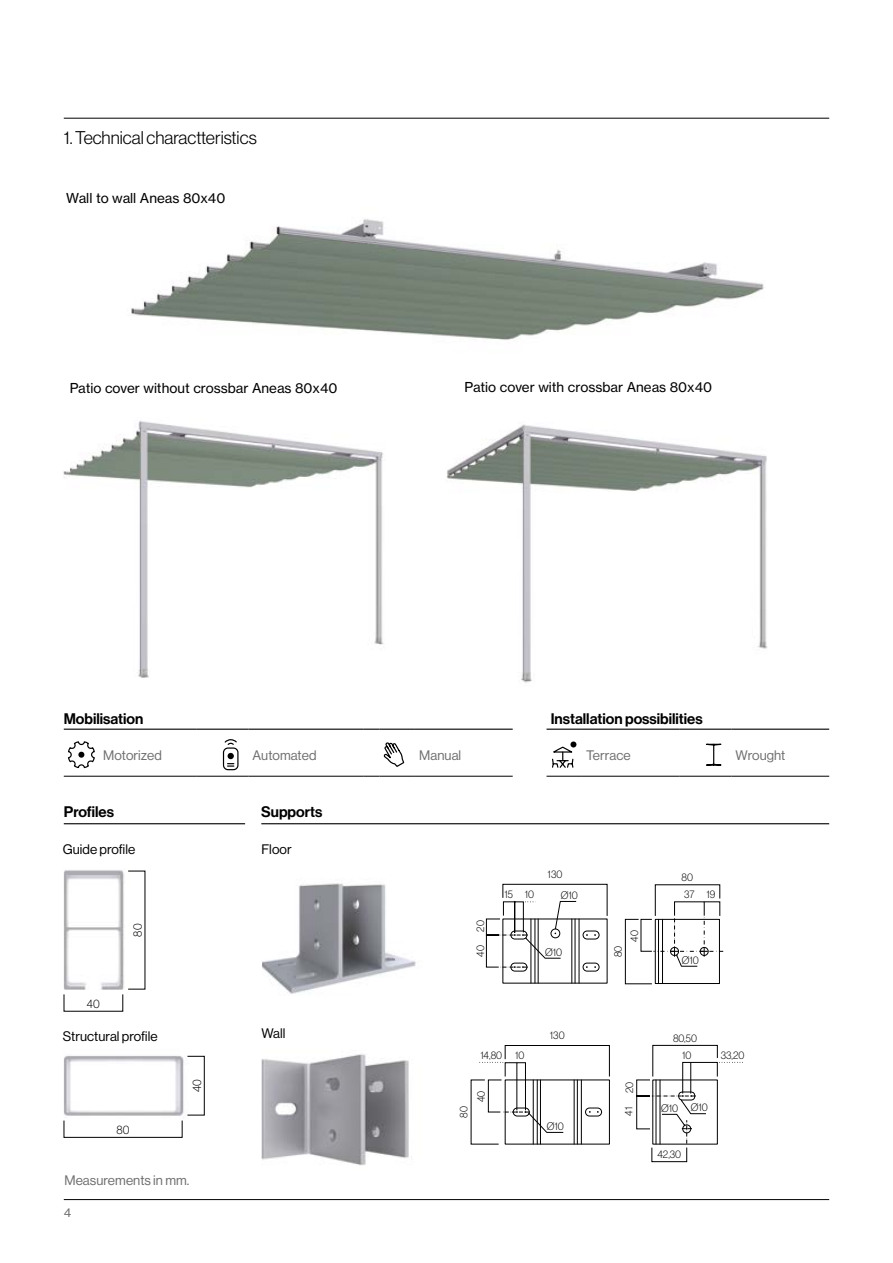
<style>
.page{position:relative;width:893px;height:1263px;background:#fff}
.page>*{position:absolute;margin:0;border:0;box-sizing:border-box;transform-origin:0 0}
.t1{font:18px "N Haas Grotesk DS Pro 45 Lt";color:#000}
.t2{font:15px "N Haas Grotesk DS Pro 65 Md";color:#000}
.t3{font:13.5px "N Haas Grotesk TX Pro 55 Rg";color:#000}
.t4{font:13.5px "N Haas Grotesk DS Pro 55 Rg";letter-spacing:.005em;color:#706f6f}
.t5{font:13.5px "N Haas Grotesk DS Pro 55 Rg";letter-spacing:.005em;color:#000}
.t6{font:12px "N Haas Grotesk DS Pro 35 X Lt";letter-spacing:-.005em;color:#000}
.t7{font:12px "N Haas Grotesk TX Pro 55 Rg";color:#706f6f}
.t8{font:10.8px/17.1px "N Haas Grotesk DS Pro 35 X Lt";color:#000}
</style>
<div class="page">
<hr style="left:64px;top:1199px;width:765px;height:1px;background:#000">
<img style="left:131px;top:219px;width:633px;height:122px">
<hr style="left:64px;top:823px;width:181px;height:1px;background:#000">
<img style="left:63px;top:420px;width:321px;height:258px">
<img style="left:446px;top:424px;width:321px;height:259px">
<svg style="left:363px;top:729px;width:16px;height:1px"></svg>
<hr style="left:379px;top:729px;width:36px;height:1px;background:#000">
<hr style="left:415px;top:729px;width:98px;height:1px;background:#000">
<hr style="left:64px;top:729px;width:35px;height:1px;background:#000">
<hr style="left:99px;top:729px;width:98px;height:1px;background:#000">
<svg style="left:197px;top:729px;width:16px;height:1px"></svg>
<hr style="left:213px;top:729px;width:35px;height:1px;background:#000">
<hr style="left:248px;top:729px;width:115px;height:1px;background:#000">
<hr style="left:64px;top:776px;width:35px;height:1px;background:#000">
<hr style="left:99px;top:776px;width:98px;height:1px;background:#000">
<svg style="left:197px;top:776px;width:16px;height:1px"></svg>
<hr style="left:213px;top:776px;width:35px;height:1px;background:#000">
<hr style="left:248px;top:776px;width:115px;height:1px;background:#000">
<svg style="left:363px;top:776px;width:16px;height:1px"></svg>
<hr style="left:379px;top:776px;width:36px;height:1px;background:#000">
<hr style="left:415px;top:776px;width:98px;height:1px;background:#000">
<svg style="left:68px;top:741px;width:27px;height:28px"></svg>
<svg style="left:222px;top:739px;width:17px;height:32px"></svg>
<svg style="left:383px;top:742px;width:22px;height:25px"></svg>
<hr style="left:546px;top:776px;width:36px;height:1px;background:#000">
<hr style="left:582px;top:776px;width:98px;height:1px;background:#000">
<svg style="left:680px;top:776px;width:16px;height:1px"></svg>
<hr style="left:696px;top:776px;width:35px;height:1px;background:#000">
<hr style="left:731px;top:776px;width:98px;height:1px;background:#000">
<hr style="left:546px;top:729px;width:36px;height:1px;background:#000">
<hr style="left:582px;top:729px;width:98px;height:1px;background:#000">
<svg style="left:680px;top:729px;width:16px;height:1px"></svg>
<hr style="left:696px;top:729px;width:35px;height:1px;background:#000">
<hr style="left:731px;top:729px;width:98px;height:1px;background:#000">
<svg style="left:552px;top:741px;width:24px;height:27px"></svg>
<svg style="left:706px;top:743px;width:16px;height:23px"></svg>
<img style="left:64px;top:870px;width:66px;height:120px">
<img style="left:64px;top:1055px;width:125px;height:70px">
<hr style="left:261px;top:823px;width:568px;height:1px;background:#000">
<img style="left:262px;top:883px;width:154px;height:111px">
<img style="left:262px;top:1054px;width:263px;height:112px">
<hr style="left:579px;top:919px;width:1px;height:64px;background:#000">
<hr style="left:575px;top:919px;width:1px;height:64px;background:#000">
<hr style="left:531px;top:919px;width:1px;height:64px;background:#000">
<hr style="left:535px;top:919px;width:1px;height:64px;background:#000">
<hr style="left:538px;top:919px;width:1px;height:64px;background:#000">
<hr style="left:571px;top:919px;width:1px;height:64px;background:#000">
<div style="left:511px;top:963px;width:16px;height:8px;border:1px solid #000;border-radius:4px"></div>
<div style="left:583px;top:963px;width:16px;height:8px;border:1px solid #000;border-radius:4px"></div>
<svg style="left:625px;top:884px;width:98px;height:100px"></svg>
<svg style="left:486px;top:884px;width:121px;height:84px"></svg>
<div style="left:652px;top:1147px;width:35px;height:15px;border:1px solid #000"></div>
<svg style="left:471px;top:1045px;width:139px;height:99px"></svg>
<svg style="left:636px;top:1045px;width:107px;height:99px"></svg>
<hr style="left:64px;top:118px;width:765px;height:1px;background:#000">
<h1 class="t1" style="left:64px;top:128px;width:195px">1. Technical charactteristics</h1>
<p class="t3" style="left:66px;top:190px;width:161px">Wall to wall Aneas 80x40</p>
<p class="t3" style="left:70px;top:380px;width:269px">Patio cover without crossbar Aneas 80x40</p>
<p class="t3" style="left:465px;top:379px;width:249px">Patio cover with crossbar Aneas 80x40</p>
<p class="t2" style="left:64px;top:709px;width:81px">Mobilisation</p>
<p class="t4" style="left:103px;top:747px;width:60px">Motorized</p>
<p class="t4" style="left:253px;top:747px;width:65px">Automated</p>
<p class="t4" style="left:419px;top:747px;width:44px">Manual</p>
<p class="t2" style="left:551px;top:709px;width:153px">Installation possibilities</p>
<p class="t4" style="left:586px;top:747px;width:46px">Terrace</p>
<p class="t4" style="left:736px;top:747px;width:51px">Wrought</p>
<p class="t2" style="left:64px;top:803px;width:52px">Profiles</p>
<p class="t5" style="left:63px;top:842px;width:74px">Guide profile</p>
<p class="t6" style="left:87px;top:997px;width:14px">40</p>
<p class="t6" style="left:131px;top:936px;width:14px;rotate:-90deg">80</p>
<p class="t5" style="left:63px;top:1028px;width:96px">Structural profile</p>
<p class="t6" style="left:117px;top:1123px;width:14px">80</p>
<p class="t6" style="left:190px;top:1092px;width:14px;rotate:-90deg">40</p>
<p class="t4" style="left:64px;top:1173px;width:126px">Measurements in mm.</p>
<p class="t7" style="left:64px;top:1205px;width:9px">4</p>
<p class="t2" style="left:261px;top:803px;width:63px">Supports</p>
<p class="t5" style="left:261px;top:842px;width:32px">Floor</p>
<p class="t5" style="left:261px;top:1026px;width:26px">Wall</p>
<p class="t8" style="left:472px;top:932px;width:13px;rotate:-90deg">20</p>
<p class="t8" style="left:472px;top:957px;width:13px;rotate:-90deg">40</p>
<p class="t8" style="left:504px;top:885px;width:31px">15 10</p>
<p class="t8" style="left:548px;top:866px;width:16px">130</p>
<p class="t8" style="left:561px;top:887px;width:19px">Ø10</p>
<p class="t8" style="left:545px;top:943px;width:19px">Ø10</p>
<p class="t8" style="left:480px;top:1046px;width:46px">14,80 10</p>
<p class="t8" style="left:455px;top:1118px;width:13px;rotate:-90deg">80</p>
<p class="t8" style="left:472px;top:1102px;width:13px;rotate:-90deg">40</p>
<p class="t8" style="left:550px;top:1027px;width:16px">130</p>
<p class="t8" style="left:547px;top:1118px;width:19px">Ø10</p>
<p class="t8" style="left:609px;top:957px;width:13px;rotate:-90deg">80</p>
<p class="t8" style="left:626px;top:942px;width:13px;rotate:-90deg">40</p>
<p class="t8" style="left:682px;top:869px;width:35px">80<br>37 19</p>
<p class="t8" style="left:682px;top:952px;width:19px">Ø10</p>
<p class="t8" style="left:621px;top:1093px;width:13px;rotate:-90deg">20</p>
<p class="t8" style="left:620px;top:1116px;width:10px;rotate:-90deg">41</p>
<p class="t8" style="left:673px;top:1029px;width:25px">80,50</p>
<p class="t8" style="left:682px;top:1046px;width:11px">10</p>
<p class="t8" style="left:721px;top:1046px;width:25px">33,20</p>
<p class="t8" style="left:661px;top:1099px;width:48px">Ø10 Ø10</p>
<p class="t8" style="left:657px;top:1146px;width:25px">42,30</p>
</div>
